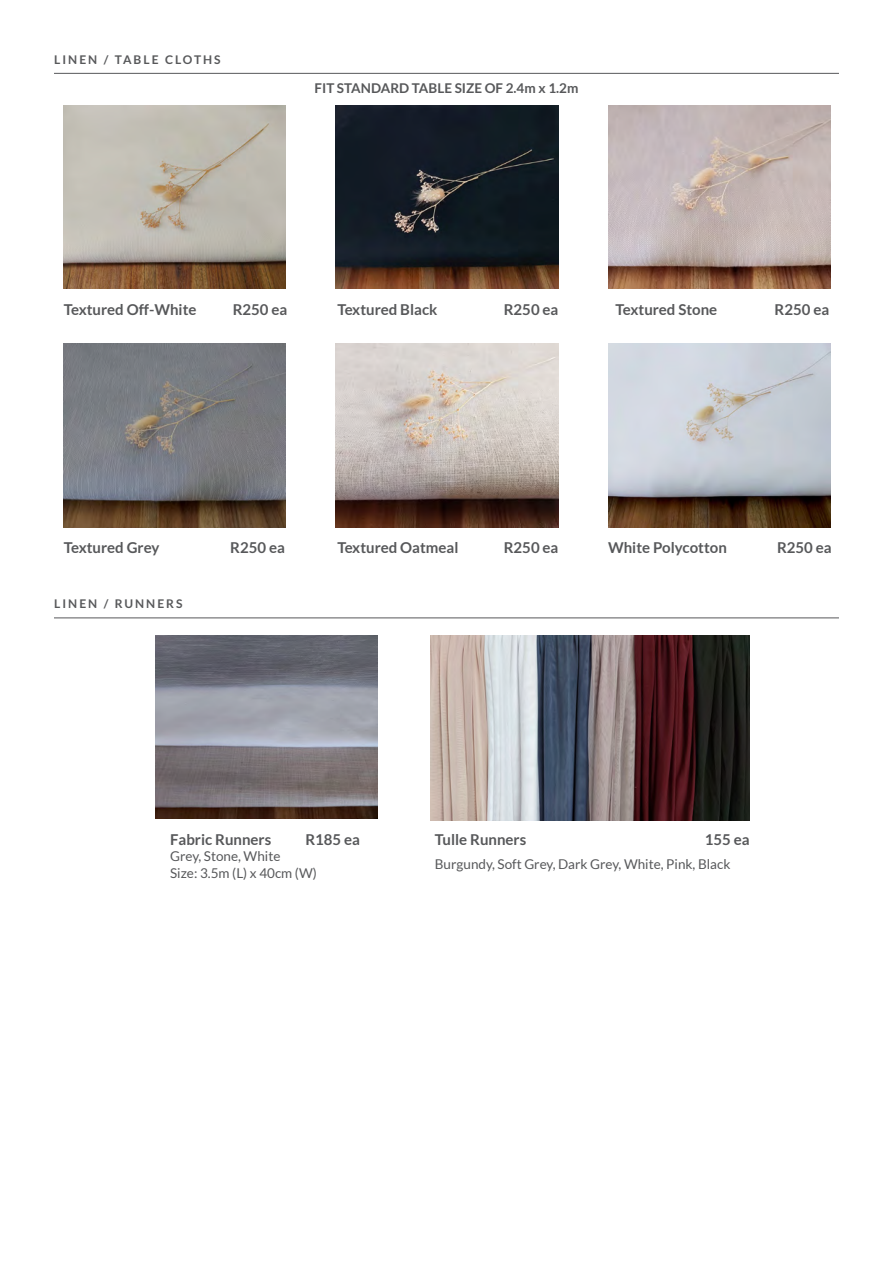
<style>
.page{position:relative;width:893px;height:1263px;background:#fff}
.page>*{position:absolute;margin:0;border:0;box-sizing:border-box;transform-origin:0 0}
.t1{font:700 15px "Lato";color:#57585a}
.t2{font:13.5px/17.5px "Lato";color:#57585a}
.t3{font:700 13.5px "Lato";color:#57585a}
.t4{font:700 12px "Lato";letter-spacing:.17em;color:#57585a}
</style>
<div class="page">
<img style="left:431px;top:636px;width:318px;height:184px">
<hr style="left:54px;top:73px;width:785px;height:1px;background:#57585a">
<hr style="left:54px;top:618px;width:785px;height:1px;background:#57585a">
<img style="left:63px;top:344px;width:223px;height:183px">
<img style="left:63px;top:106px;width:223px;height:183px">
<img style="left:156px;top:635px;width:222px;height:184px">
<img style="left:336px;top:344px;width:222px;height:183px">
<img style="left:336px;top:106px;width:222px;height:183px">
<img style="left:608px;top:344px;width:222px;height:183px">
<img style="left:608px;top:106px;width:222px;height:183px">
<p class="t4" style="left:54px;top:52px;width:168px">LINEN / TABLE CLOTHS</p>
<p class="t3" style="left:315px;top:81px;width:265px">FIT STANDARD TABLE SIZE OF 2.4m x 1.2m</p>
<p class="t1" style="left:64px;top:301px;width:134px">Textured Off-White</p>
<p class="t1" style="left:233px;top:301px;width:56px">R250 ea</p>
<p class="t1" style="left:337px;top:301px;width:102px">Textured Black</p>
<p class="t1" style="left:504px;top:301px;width:56px">R250 ea</p>
<p class="t1" style="left:615px;top:301px;width:103px">Textured Stone</p>
<p class="t1" style="left:774px;top:301px;width:56px">R250 ea</p>
<p class="t1" style="left:64px;top:539px;width:97px">Textured Grey</p>
<p class="t1" style="left:230px;top:539px;width:56px">R250 ea</p>
<p class="t4" style="left:54px;top:597px;width:130px">LINEN / RUNNERS</p>
<p class="t1" style="left:337px;top:539px;width:123px">Textured Oatmeal</p>
<p class="t1" style="left:504px;top:539px;width:56px">R250 ea</p>
<p class="t1" style="left:608px;top:539px;width:120px">White Polycotton</p>
<p class="t1" style="left:777px;top:539px;width:56px">R250 ea</p>
<p class="t1" style="left:170px;top:831px;width:103px">Fabric Runners</p>
<p class="t1" style="left:305px;top:831px;width:56px">R185 ea</p>
<p class="t2" style="left:170px;top:847px;width:148px">Grey, Stone, White<br>Size: 3.5m (L) x 40cm (W)</p>
<p class="t1" style="left:435px;top:831px;width:93px">Tulle Runners</p>
<p class="t1" style="left:705px;top:831px;width:46px">155 ea</p>
<p class="t2" style="left:435px;top:856px;width:297px">Burgundy, Soft Grey, Dark Grey, White, Pink, Black</p>
</div>
